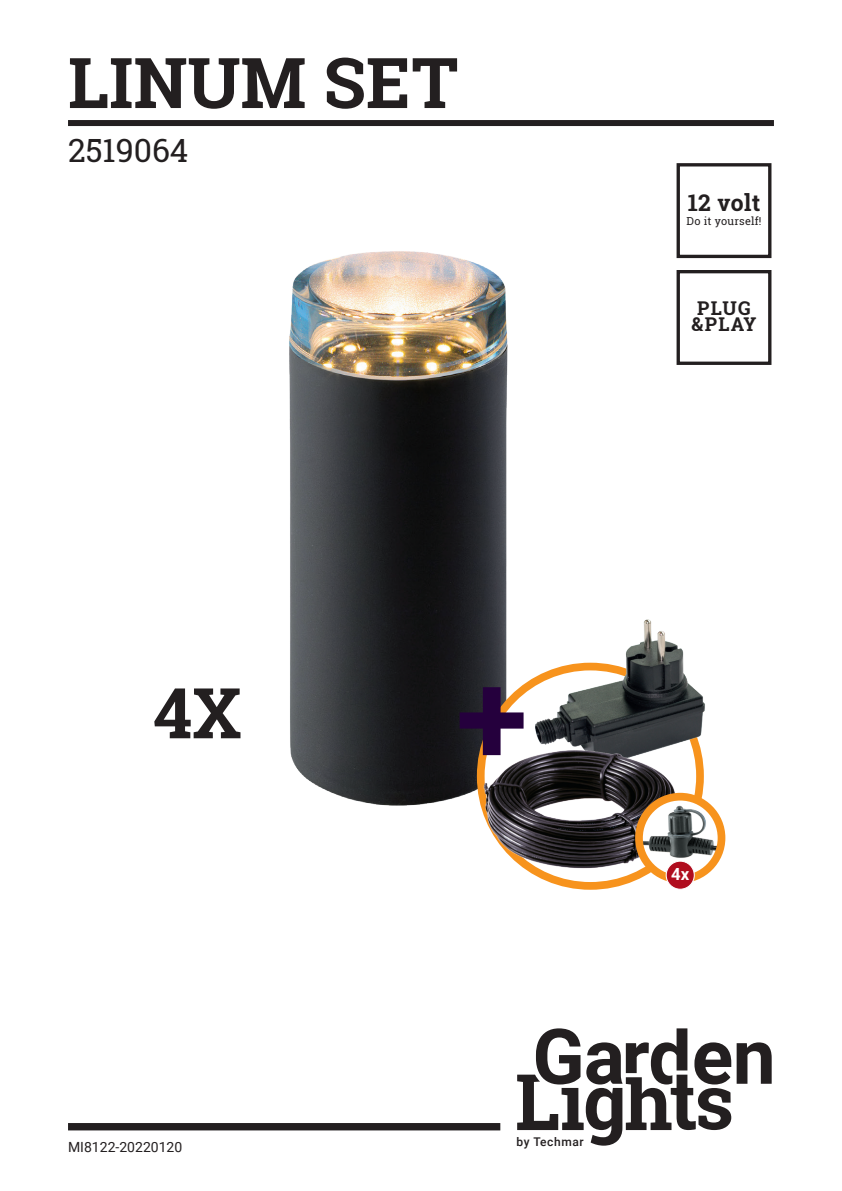
<style>
.page{position:relative;width:842px;height:1191px;background:#fff}
.page>*{position:absolute;margin:0;border:0;box-sizing:border-box;transform-origin:0 0}
.t1{font:700 70px "Roboto Slab";color:#231f20}
.t2{font:32px "Roboto Slab";color:#231f20}
.t3{font:700 23px "Roboto Slab";letter-spacing:.015em;color:#231f20}
.t4{font:700 19px/16.8px "Roboto Slab";letter-spacing:.07em;color:#231f20}
.t5{font:700 16.8px "Roboto";color:#fff}
.t6{font:14px "Roboto";color:#231f20}
.t7{font:500 12px "Roboto";letter-spacing:.05em;color:#231f20}
.t8{font:11px "Roboto Slab";letter-spacing:.02em;color:#231f20}
</style>
<div class="page">
<div style="left:68px;top:120px;width:706px;height:6px;background:#231f20"></div>
<div style="left:676px;top:270px;width:95px;height:95px;border:3px solid #231f20"></div>
<div style="left:676px;top:163px;width:95px;height:95px;border:3px solid #231f20"></div>
<div style="left:68px;top:1123px;width:432px;height:7px;background:#231f20"></div>
<svg style="left:737px;top:1042px;width:35px;height:41px"></svg>
<svg style="left:517px;top:1028px;width:214px;height:117px"></svg>
<img style="left:289px;top:251px;width:242px;height:555px">
<svg style="left:460px;top:687px;width:64px;height:68px;background:#4f374d"></svg>
<img style="left:531px;top:619px;width:174px;height:118px">
<img style="left:477px;top:737px;width:232px;height:143px">
<img style="left:639px;top:796px;width:82px;height:83px;border-radius:41px">
<div style="left:635px;top:793px;width:90px;height:90px;border:8px solid #f7931d;border-radius:50%"></div>
<div style="left:666px;top:861px;width:28px;height:28px;background:#b00d1e;border-radius:50%"></div>
<div style="left:666px;top:860px;width:29px;height:29px;border:1px solid #fff;border-radius:50%"></div>
<h1 class="t1" style="left:68px;top:35px;width:392px">LINUM SET</h1>
<h2 class="t2" style="left:68px;top:128px;width:122px">2519064</h2>
<h3 class="t3" style="left:688px;top:187px;width:74px">12 volt</h3>
<p class="t8" style="left:686px;top:214px;width:77px">Do it yourself!</p>
<h3 class="t4" style="left:692px;top:299px;width:66px">PLUG &amp;PLAY</h3>
<h1 class="t1" style="left:153px;top:665px;width:90px">4X</h1>
<p class="t5" style="left:671px;top:862px;width:20px">4x</p>
<p class="t6" style="left:68px;top:1137px;width:116px">MI8122-20220120</p>
<p class="t7" style="left:516px;top:1133px;width:69px">by Techmar</p>
</div>
